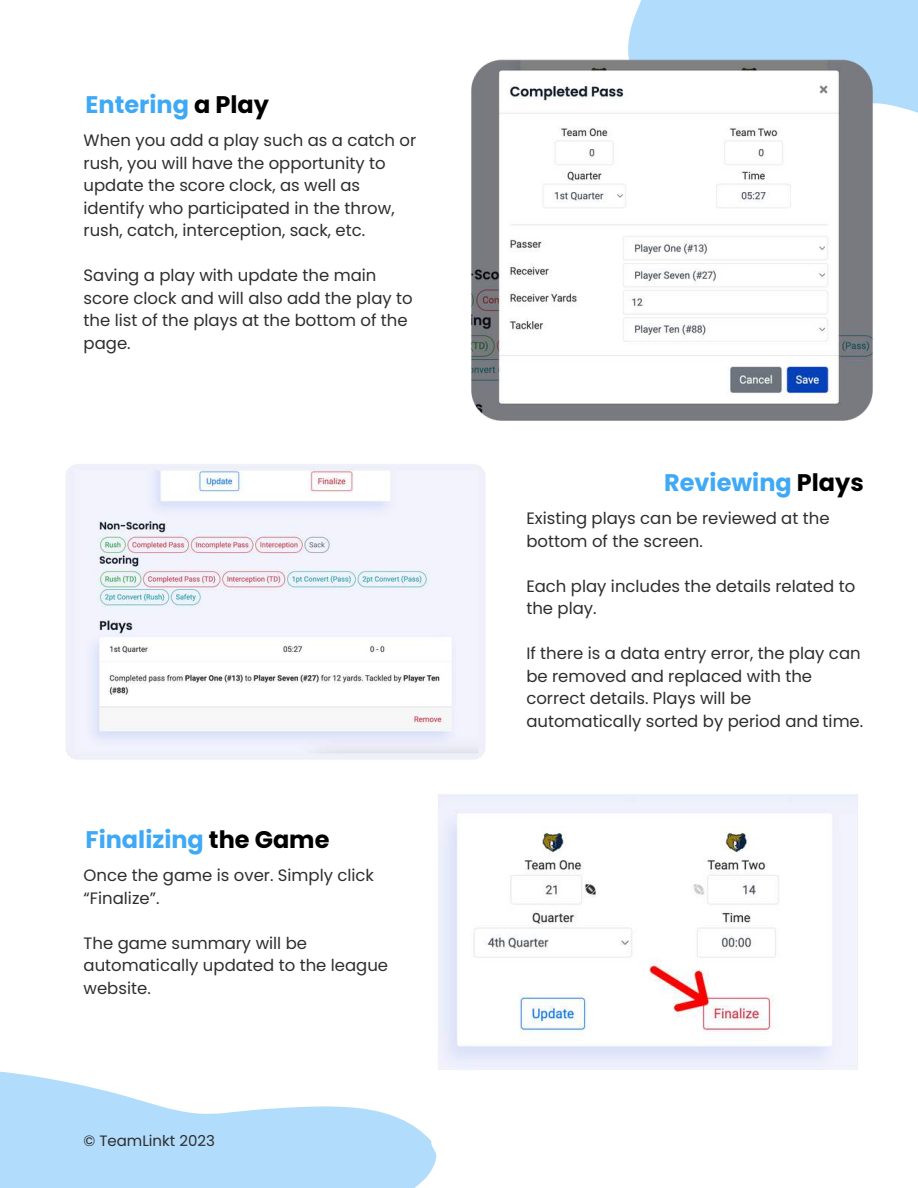
<style>
.page{position:relative;width:918px;height:1188px;background:#fff}
.page>*{position:absolute;margin:0;border:0;box-sizing:border-box;transform-origin:0 0}
.t1{font:700 24px "Poppins";color:#3fa9f5}
.t2{font:16.5px/22.5px "Poppins";color:#2e2e2e}
.t3{font:15px "Poppins";color:#2e2e2e}
.s1{color:#000}
</style>
<div class="page">
<div style="left:628px;top:0;width:290px;height:113px;background:#b2dcfb"></div>
<svg style="left:0;top:1071px;width:436px;height:117px;fill:#b2dcfb"></svg>
<img style="left:66px;top:464px;width:419px;height:296px">
<img style="left:471px;top:51px;width:413px;height:370px">
<img style="left:412px;top:794px;width:446px;height:302px">
<h1 class="t1" style="left:86px;top:91px;width:185px">Entering <span class="s1">a Play</span></h1>
<p class="t2" style="left:84px;top:129px;width:334px">When you add a play such as a catch or rush, you will have the opportunity to update the score clock, as well as identify who participated in the throw, rush, catch, interception, sack, etc.</p>
<p class="t2" style="left:84px;top:264px;width:331px">Saving a play with update the main score clock and will also add the play to the list of the plays at the bottom of the page.</p>
<h1 class="t1" style="left:86px;top:826px;width:245px">Finalizing <span class="s1">the Game</span></h1>
<p class="t2" style="left:84px;top:864px;width:292px">Once the game is over. Simply click “Finalize”.</p>
<p class="t2" style="left:84px;top:932px;width:306px">The game summary will be automatically updated to the league website.</p>
<p class="t3" style="left:84px;top:1132px;width:133px">© TeamLinkt 2023</p>
<h1 class="t1" style="left:664px;top:469px;width:201px">Reviewing <span class="s1">Plays</span></h1>
<p class="t2" style="left:526px;top:507px;width:305px">Existing plays can be reviewed at the bottom of the screen.</p>
<p class="t2" style="left:526px;top:575px;width:330px">Each play includes the details related to the play.</p>
<p class="t2" style="left:526px;top:642px;width:338px">If there is a data entry error, the play can be removed and replaced with the correct details. Plays will be automatically sorted by period and time.</p>
</div>
